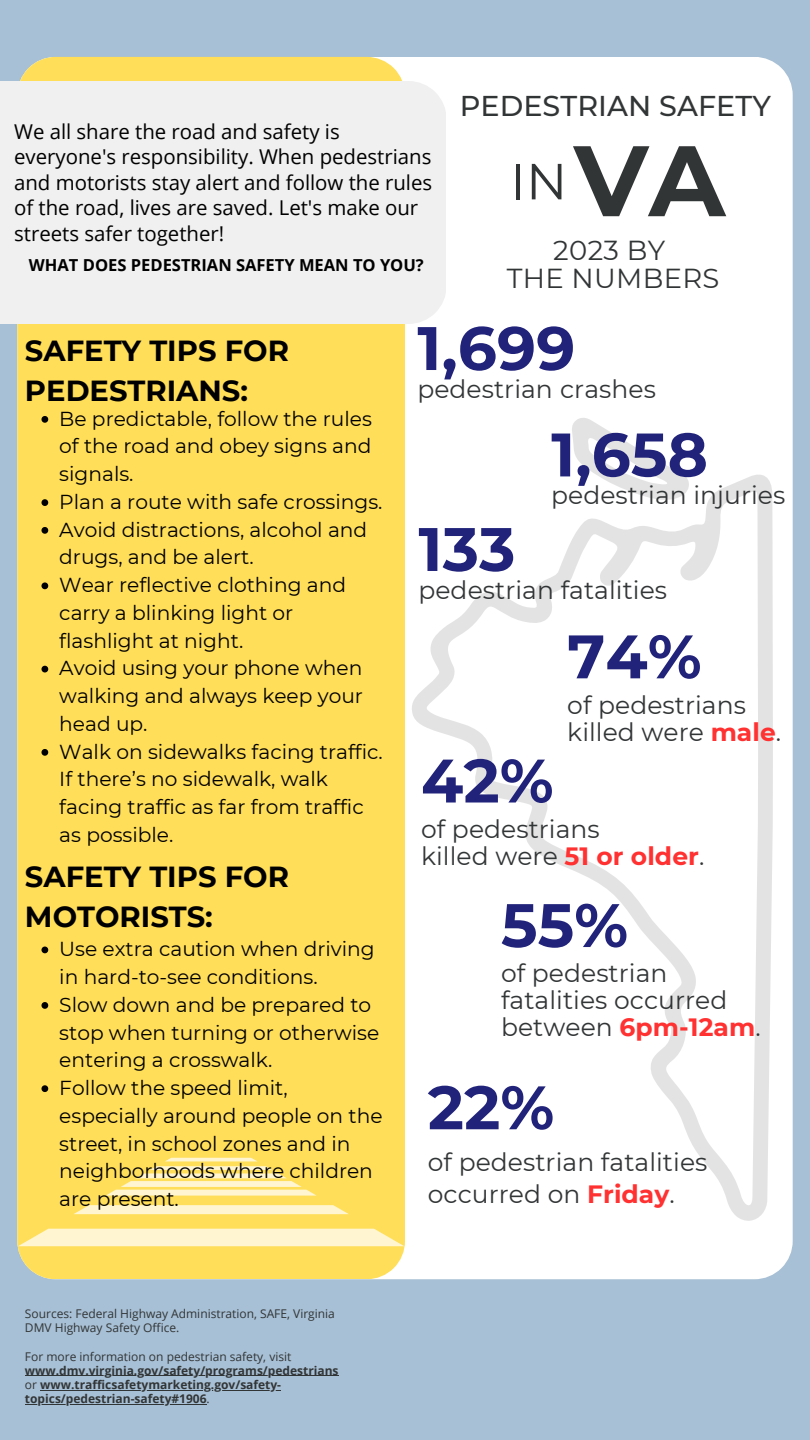
<style>
.page{position:relative;width:810px;height:1440px;background:#a7c0d5}
.page>*{position:absolute;margin:0;border:0;box-sizing:border-box;transform-origin:0 0}
.t1{font:700 100px "Montserrat";color:#323536}
.t2{font:700 61.3px "Montserrat";letter-spacing:.005em;color:#21237a}
.t3{font:50.7px "Montserrat";color:#323536}
.t4{font:700 29px/40.5px "Montserrat";color:#000}
.t5{font:500 28.6px "Montserrat";letter-spacing:.005em;color:#323536}
.t6{font:27.4px/28.3px "Montserrat";letter-spacing:.01em;color:#323536;text-align:center}
.t7{font:25px/27px "Montserrat";letter-spacing:.005em;color:#323536}
.t8{font:20.4px/25.5px "Open Sans";color:#000}
.t9{font:20.2px/27.8px "Montserrat";color:#000}
.t10{font:700 16.6px "Open Sans";color:#000}
.t11{font:700 12px/14.2px "Open Sans";color:#323536}
.t12{font:12px/14.2px "Open Sans";color:#323536}
.s1{font-weight:700;color:#ff3131}
.s2{font-weight:400}
</style>
<div class="page">
<div style="left:405px;top:57px;width:388px;height:1222px;background:#fff"></div>
<div style="left:17px;top:57px;width:388px;height:1222px;background:#ffde59"></div>
<div style="left:0;top:81px;width:446px;height:243px;background:#f0f0f0"></div>
<svg style="left:411px;top:471px;width:362px;height:750px;background:#fbfbfb"></svg>
<svg style="left:572px;top:417px;width:118px;height:85px;background:#f4f4f4"></svg>
<svg style="left:106px;top:1158px;width:211px;height:38px;background:#ffe88e"></svg>
<svg style="left:73px;top:1205px;width:276px;height:9px;background:#fff3c6"></svg>
<svg style="left:18px;top:1229px;width:386px;height:17px;background:#fff3c6"></svg>
<hr style="left:25px;top:1376px;width:314px;height:1px;background:#323536">
<hr style="left:40px;top:1390px;width:241px;height:1px;background:#323536">
<hr style="left:25px;top:1404px;width:182px;height:1px;background:#323536">
<svg style="left:41px;top:416px;width:7px;height:7px"></svg>
<svg style="left:41px;top:499px;width:7px;height:7px"></svg>
<svg style="left:41px;top:527px;width:7px;height:7px"></svg>
<svg style="left:41px;top:582px;width:7px;height:7px"></svg>
<svg style="left:41px;top:666px;width:7px;height:6px"></svg>
<svg style="left:41px;top:749px;width:7px;height:7px"></svg>
<svg style="left:41px;top:947px;width:7px;height:6px"></svg>
<svg style="left:41px;top:1002px;width:7px;height:7px"></svg>
<svg style="left:41px;top:1085px;width:7px;height:7px"></svg>
<p class="t5" style="left:460px;top:89px;width:313px">PEDESTRIAN SAFETY</p>
<p class="t1" style="left:574px;top:119px;width:153px">VA</p>
<p class="t8" style="left:14px;top:118px;width:420px">We all share the road and safety is everyone's responsibility. When pedestrians and motorists stay alert and follow the rules of the road, lives are saved. Let's make our streets safer together!</p>
<p class="t3" style="left:511px;top:150px;width:58px">IN</p>
<h1 class="t6" style="left:507px;top:236px;width:214px">2023 BY<br>THE NUMBERS</h1>
<h2 class="t2" style="left:417px;top:311px;width:159px">1,699</h2>
<h2 class="t7" style="left:417px;top:375px;width:240px">pedestrian crashes</h2>
<h4 class="t2" style="left:551px;top:417px;width:158px">1,658</h4>
<h4 class="t7" style="left:551px;top:482px;width:236px">pedestrian injuries</h4>
<h3 class="t2" style="left:418px;top:512px;width:98px">133</h3>
<h3 class="t7" style="left:418px;top:576px;width:250px">pedestrian fatalities</h3>
<p class="t2" style="left:567px;top:619px;width:136px">74%</p>
<p class="t7" style="left:567px;top:691px;width:215px">of pedestrians killed were <span class="s1">male</span>.</p>
<h5 class="t2" style="left:421px;top:743px;width:134px">42%</h5>
<h5 class="t7" style="left:421px;top:815px;width:285px">of pedestrians<br>killed were <span class="s1">51 or older</span>.</h5>
<h3 class="t2" style="left:501px;top:888px;width:129px">55%</h3>
<h3 class="t7" style="left:501px;top:960px;width:261px">of pedestrian fatalities occurred between <span class="s1">6pm-12am</span>.</h3>
<h6 class="t10" style="left:29px;top:253px;width:396px">WHAT DOES PEDESTRIAN SAFETY MEAN TO YOU?</h6>
<p class="t4" style="left:25px;top:330px;width:266px">SAFETY TIPS FOR<br>PEDESTRIANS:</p>
<p class="t9" style="left:59px;top:405px;width:314px;text-align:justify">Be predictable, follow the rules of the road and obey signs and signals.</p>
<h3 class="t9" style="left:59px;top:488px;width:325px">Plan a route with safe crossings.</h3>
<h5 class="t9" style="left:59px;top:516px;width:309px">Avoid distractions, alcohol and drugs, and be alert.</h5>
<h5 class="t9" style="left:59px;top:571px;width:288px">Wear reflective clothing and carry a blinking light or flashlight at night.</h5>
<h5 class="t9" style="left:59px;top:654px;width:305px;text-align:justify">Avoid using your phone when walking and always keep your head up.</h5>
<h5 class="t9" style="left:59px;top:738px;width:325px">Walk on sidewalks facing traffic.<br>If there’s no sidewalk, walk facing traffic as far from traffic as possible.</h5>
<h5 class="t4" style="left:25px;top:856px;width:266px">SAFETY TIPS FOR<br>MOTORISTS:</h5>
<p class="t9" style="left:59px;top:935px;width:317px">Use extra caution when driving in hard-to-see conditions.</p>
<p class="t9" style="left:59px;top:991px;width:325px">Slow down and be prepared to stop when turning or otherwise entering a crosswalk.<br>Follow the speed limit, especially around people on the street, in school zones and in neighborhoods where children are present.</p>
<h5 class="t2" style="left:428px;top:1070px;width:128px">22%</h5>
<h5 class="t7" style="left:428px;top:1147px;width:281px;line-height:31.5px">of pedestrian fatalities occurred on <span class="s1">Friday</span>.</h5>
<p class="t12" style="left:25px;top:1306px;width:311px">Sources: Federal Highway Administration, SAFE, Virginia<br>DMV Highway Safety Office.</p>
<p class="t12" style="left:25px;top:1349px;width:268px">For more information on pedestrian safety, visit</p>
<p class="t11" style="left:25px;top:1363px;width:315px">www.dmv.virginia.gov/safety/programs/pedestrians <span class="s2">or</span> www.trafficsafetymarketing.gov/safety-</p>
<p class="t11" style="left:25px;top:1392px;width:186px">topics/pedestrian-safety#1906<span class="s2">.</span></p>
</div>
